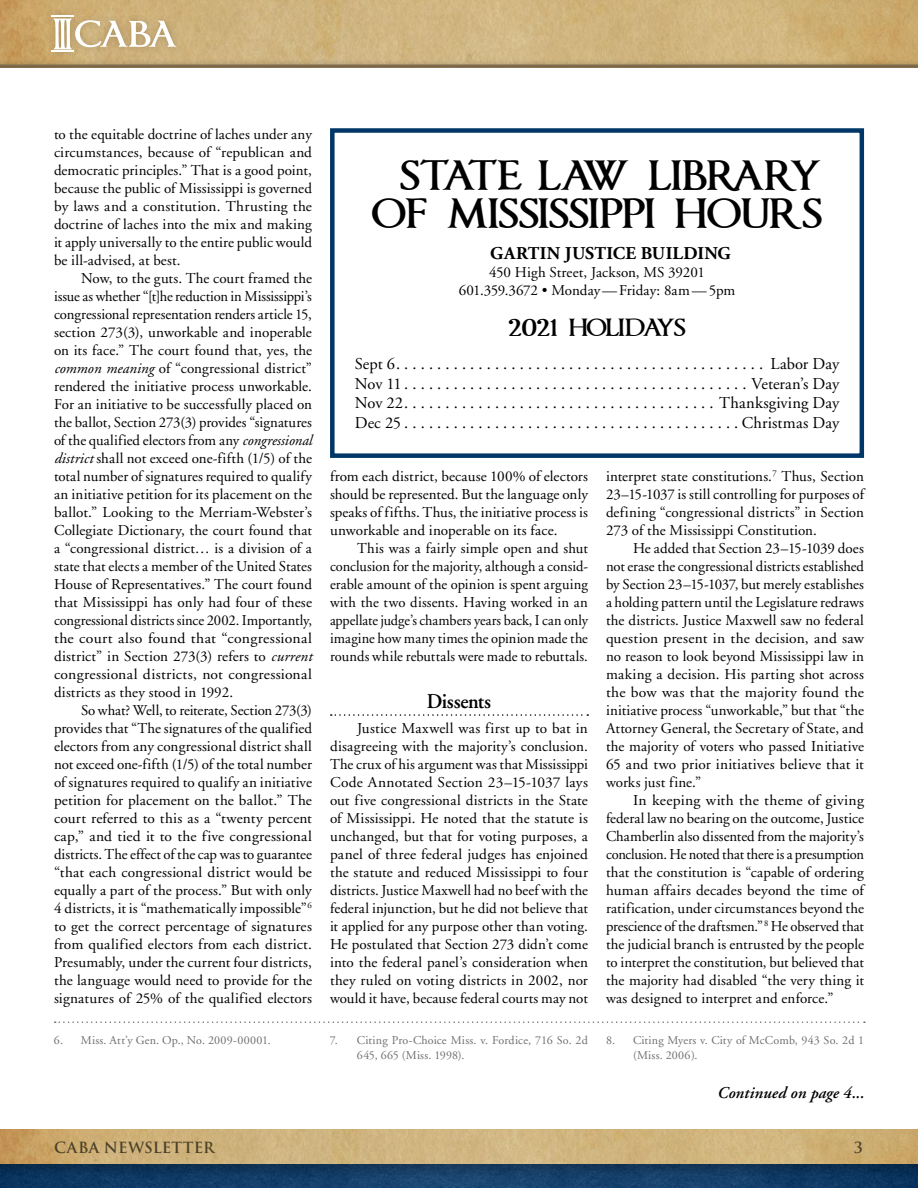
<style>
.page{position:relative;width:918px;height:1188px;background:#fff}
.page>*{position:absolute;margin:0;border:0;box-sizing:border-box;transform-origin:0 0}
.t1{font:700 36px/37.5px "Imperator";letter-spacing:-.03em;color:#000;text-align:right;scale:1.06 1}
.t2{font:700 21.15px "Imperator";letter-spacing:-.06em;color:#000;scale:1.06 1}
.t3{font:600 21px "Adobe Garamond";letter-spacing:-.015em;color:#000;scale:.95 1}
.t4{font:700 18px "Adobe Garamond";letter-spacing:.015em;color:#000}
.t5{font:16.5px "Adobe Garamond";letter-spacing:.005em;color:#000}
.t6{font:italic 600 16.5px "Adobe Garamond";letter-spacing:.005em;color:#000}
.t7{font:15px/18px "Adobe Garamond";letter-spacing:.005em;color:#000;text-align:justify}
.t8{font:15px/18px "Adobe Garamond";letter-spacing:.005em;color:#000;text-align:justify;scale:1.04 1}
.t9{font:700 15px "Trajan Pro";letter-spacing:.01em;color:#4b402a}
.t10{font:12px/15px "Adobe Garamond";letter-spacing:.015em;color:#6d6e71}
.s1{font-style:italic}
</style>
<div class="page">
<div style="left:0;top:0;width:918px;height:82px;background:#000;opacity:.5"></div>
<img style="left:0;top:1179px;width:918px;height:9px">
<div style="left:0;top:1128px;width:918px;height:51px;background:#000;opacity:.2"></div>
<img style="left:0;top:1130px;width:918px;height:34px">
<div style="left:44px;top:7px;width:139px;height:54px;background:#000;opacity:.2"></div>
<svg style="left:52px;top:16px;width:124px;height:36px"></svg>
<svg style="left:331px;top:714px;width:257px;height:2px"></svg>
<svg style="left:55px;top:1021px;width:810px;height:2px"></svg>
<div style="left:330px;top:128px;width:534px;height:330px;border:4px solid #003768"></div>
<p class="t7" style="left:54px;top:126px;width:260px">to the equitable doctrine of laches under any circumstances, because of “republican and democratic principles.” That is a good point, because the public of Mississippi is governed by laws and a constitution. Thrusting the doctrine of laches into the mix and making it apply universally to the entire public would be ill-advised, at best.</p>
<p class="t7" style="left:54px;top:270px;width:260px;text-indent:27px">Now, to the guts. The court framed the issue as whether “[t]he reduction in Mississippi’s congressional representation renders article 15, section 273(3), unworkable and inoperable on its face.” The court found that, yes, the <span class="s1">common meaning</span> of “congressional district” rendered the initiative process unworkable.<br>For an initiative to be successfully placed on the ballot, Section 273(3) provides “signatures of the qualified electors from any <span class="s1">congressional district</span> shall not exceed one-fifth (1/5) of the total number of signatures required to qualify an initiative petition for its placement on the ballot.” Looking to the Merriam-Webster’s Collegiate Dictionary, the court found that a “congressional district… is a division of a state that elects a member of the United States House of Representatives.” The court found that Mississippi has only had four of these congressional districts since 2002. Importantly, the court also found that “congressional district” in Section 273(3) refers to <span class="s1">current </span>congressional districts, not congressional districts as they stood in 1992.</p>
<p class="t7" style="left:54px;top:702px;width:260px;text-indent:27px">So what? Well, to reiterate, Section 273(3) provides that “The signatures of the qualified electors from any congressional district shall not exceed one-fifth (1/5) of the total number of signatures required to qualify an initiative petition for placement on the ballot.” The court referred to this as a “twenty percent cap,” and tied it to the five congressional districts. The effect of the cap was to guarantee “that each congressional district would be equally a part of the process.” But with only 4 districts, it is “mathematically impossible”<sup>6 </sup>to get the correct percentage of signatures from qualified electors from each district.<br>Presumably, under the current four districts, the language would need to provide for the signatures of 25% of the qualified electors</p>
<h1 class="t1" style="left:372px;top:162px;width:427px">STATE LAW LIBRARY<br>OF MISSISSIPPI HOURS</h1>
<p class="t4" style="left:490px;top:244px;width:242px">GARTIN JUSTICE BUILDING</p>
<p class="t7" style="left:459px;top:264px;width:278px;text-align:center">450 High Street, Jackson, MS 39201<br>601.359.3672 • Monday—Friday: 8am—5pm</p>
<h2 class="t2" style="left:508px;top:318px;width:169px">2021 HOLIDAYS</h2>
<p class="t5" style="left:355px;top:355px;width:42px">Sept 6</p>
<p class="t5" style="left:771px;top:355px;width:70px">Labor Day</p>
<p class="t5" style="left:355px;top:375px;width:49px">Nov 11</p>
<p class="t5" style="left:751px;top:375px;width:89px">Veteran’s Day</p>
<p class="t5" style="left:355px;top:394px;width:50px">Nov 22</p>
<p class="t5" style="left:719px;top:394px;width:122px">Thanksgiving Day</p>
<p class="t5" style="left:355px;top:414px;width:48px">Dec 25</p>
<p class="t5" style="left:742px;top:414px;width:99px">Christmas Day</p>
<p class="t7" style="left:330px;top:468px;width:260px">from each district, because 100% of electors should be represented. But the language only speaks of fifths. Thus, the initiative process is unworkable and inoperable on its face.</p>
<p class="t7" style="left:330px;top:540px;width:260px;text-indent:27px">This was a fairly simple open and shut conclusion for the majority, although a consid&shy;erable amount of the opinion is spent arguing with the two dissents. Having worked in an appellate judge’s chambers years back, I can only imagine how many times the opinion made the rounds while rebuttals were made to rebuttals.</p>
<h3 class="t3" style="left:427px;top:689px;width:69px">Dissents</h3>
<p class="t7" style="left:330px;top:720px;width:260px;text-indent:27px">Justice Maxwell was first up to bat in disagreeing with the majority’s conclusion.<br>The crux of his argument was that Mississippi Code Annotated Section 23–15-1037 lays out five congressional districts in the State of Mississippi. He noted that the statute is unchanged, but that for voting purposes, a panel of three federal judges has enjoined the statute and reduced Mississippi to four districts. Justice Maxwell had no beef with the federal injunction, but he did not believe that it applied for any purpose other than voting.<br>He postulated that Section 273 didn’t come into the federal panel’s consideration when they ruled on voting districts in 2002, nor would it have, because federal courts may not</p>
<p class="t7" style="left:606px;top:468px;width:259px">interpret state constitutions.<sup>7</sup> Thus, Section 23–15-1037 is still controlling for purposes of defining “congressional districts” in Section 273 of the Mississippi Constitution.</p>
<p class="t7" style="left:606px;top:540px;width:260px;text-indent:27px">He added that Section 23–15-1039 does not erase the congressional districts established by Section 23–15-1037, but merely establishes a holding pattern until the Legislature redraws the districts. Justice Maxwell saw no federal question present in the decision, and saw no reason to look beyond Mississippi law in making a decision. His parting shot across the bow was that the majority found the initiative process “unworkable,” but that “the Attorney General, the Secretary of State, and the majority of voters who passed Initiative 65 and two prior initiatives believe that it works just fine.”</p>
<p class="t8" style="left:606px;top:792px;width:250px;text-indent:27px">In keeping with the theme of giving federal law no bearing on the outcome, Justice Chamberlin also dissented from the majority’s conclusion. He noted that there is a presumption that the constitution is “capable of ordering human affairs decades beyond the time of ratification, under circumstances beyond the prescience of the draftsmen.” <sup>8</sup> He observed that the judicial branch is entrusted by the people to interpret the constitution, but believed that the majority had disabled “the very thing it was designed to interpret and enforce.”</p>
<p class="t10" style="left:54px;top:1033px;width:218px">6. Miss. Att’y Gen. Op., No. 2009-00001.</p>
<p class="t10" style="left:357px;top:1033px;width:233px;text-indent:-27px">7. Citing Pro-Choice Miss. v. Fordice, 716 So. 2d<br>645, 665 (Miss. 1998).</p>
<p class="t10" style="left:633px;top:1033px;width:233px;text-indent:-27px">8. Citing Myers v. City of McComb, 943 So. 2d 1 (Miss. 2006).</p>
<p class="t6" style="left:717px;top:1084px;width:149px">Continued on page 4...</p>
<p class="t9" style="left:54px;top:1138px;width:162px">CABA NEWSLETTER</p>
<p class="t9" style="left:854px;top:1138px;width:10px">3</p>
</div>
